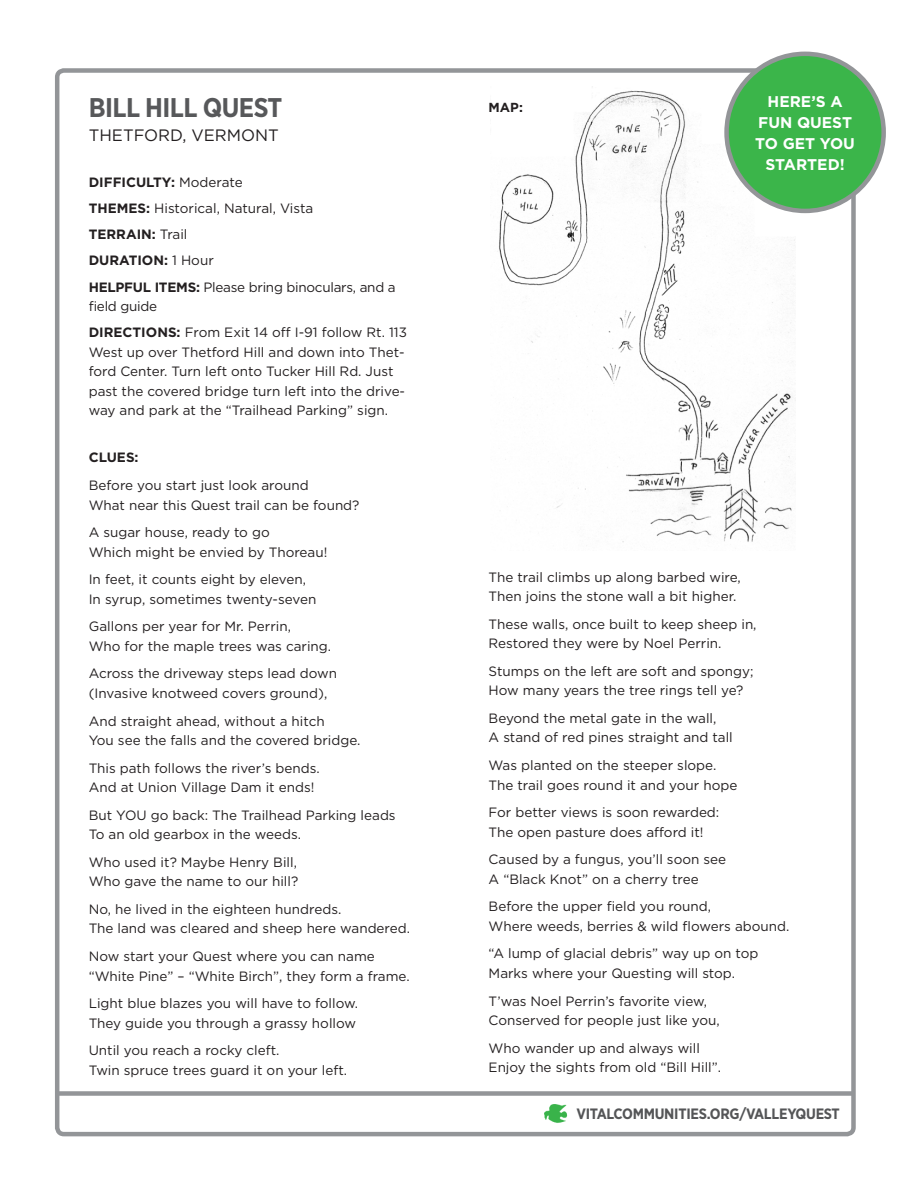
<style>
.page{position:relative;width:918px;height:1188px;background:#fff}
.page>*{position:absolute;margin:0;border:0;box-sizing:border-box;transform-origin:0 0}
.t1{font:700 27px "Gotham Narrow";letter-spacing:-.02em;color:#57585a}
.t2{font:16.5px "Gotham";color:#231f20}
.t3{font:700 15.45px/21.1px "Gotham";color:#fff;text-align:center}
.t4{font:700 15px "Gotham Narrow";letter-spacing:-.02em;color:#545557}
.t5{font:13.5px/19.5px "Gotham";color:#231f20}
.t6{font:700 13.5px "Gotham";color:#231f20}
.t7{font:13.5px/19.5px "Gotham";letter-spacing:-.02em;color:#231f20}
.t8{font:700 13.05px "Gotham";color:#231f20}
.s1{font-weight:400}
.s2{font-weight:700}
</style>
<div class="page">
<img style="left:499px;top:87px;width:296px;height:455px">
<div style="left:55px;top:68px;width:801px;height:1068px;border:4px solid #939598;border-radius:7px"></div>
<div style="left:727px;top:54px;width:157px;height:157px;background:#3bb54a;border-radius:50%"></div>
<div style="left:724px;top:52px;width:162px;height:161px;border:4px solid #939598;border-radius:50%"></div>
<div style="left:57px;top:1091px;width:797px;height:5px;background:#939598"></div>
<img style="left:544px;top:1105px;width:24px;height:18px">
<p class="t1" style="left:89px;top:90px;width:195px">BILL HILL QUEST</p>
<p class="t2" style="left:89px;top:124px;width:192px">THETFORD, VERMONT</p>
<p class="t6" style="left:89px;top:173px;width:155px">DIFFICULTY: <span class="s1">Moderate</span></p>
<p class="t5" style="left:89px;top:198px;width:226px"><span class="s2">THEMES:</span> Historical, Natural, Vista</p>
<p class="t6" style="left:89px;top:225px;width:100px">TERRAIN: <span class="s1">Trail</span></p>
<p class="t6" style="left:89px;top:252px;width:127px">DURATION: <span class="s1">1 Hour</span></p>
<p class="t7" style="left:89px;top:277px;width:308px"><span class="s2">HELPFUL ITEMS:</span> Please bring binoculars, and a field guide</p>
<p class="t5" style="left:89px;top:323px;width:320px"><span class="s2">DIRECTIONS:</span> From Exit 14 off I-91 follow Rt. 113<br>West up over Thetford Hill and down into Thet&shy;ford Center. Turn left onto Tucker Hill Rd. Just past the covered bridge turn left into the drive&shy;way and park at the “Trailhead Parking” sign.</p>
<p class="t6" style="left:89px;top:449px;width:51px">CLUES:</p>
<p class="t5" style="left:89px;top:475px;width:272px">Before you start just look around<br>What near this Quest trail can be found?</p>
<p class="t5" style="left:89px;top:522px;width:240px">A sugar house, ready to go<br>Which might be envied by Thoreau!</p>
<p class="t5" style="left:89px;top:569px;width:229px">In feet, it counts eight by eleven,<br>In syrup, sometimes twenty-seven</p>
<p class="t5" style="left:89px;top:617px;width:244px">Gallons per year for Mr. Perrin,<br>Who for the maple trees was caring.</p>
<p class="t5" style="left:89px;top:664px;width:250px">Across the driveway steps lead down (Invasive knotweed covers ground),</p>
<p class="t5" style="left:89px;top:711px;width:273px">And straight ahead, without a hitch<br>You see the falls and the covered bridge.</p>
<p class="t5" style="left:89px;top:758px;width:233px">This path follows the river’s bends.<br>And at Union Village Dam it ends!</p>
<p class="t5" style="left:89px;top:805px;width:308px">But YOU go back: The Trailhead Parking leads<br>To an old gearbox in the weeds.</p>
<p class="t5" style="left:89px;top:852px;width:211px">Who used it? Maybe Henry Bill,<br>Who gave the name to our hill?</p>
<p class="t5" style="left:89px;top:899px;width:323px">No, he lived in the eighteen hundreds.<br>The land was cleared and sheep here wandered.</p>
<p class="t5" style="left:89px;top:946px;width:323px">Now start your Quest where you can name “White Pine” – “White Birch”, they form a frame.</p>
<p class="t5" style="left:89px;top:993px;width:271px">Light blue blazes you will have to follow.<br>They guide you through a grassy hollow</p>
<p class="t5" style="left:89px;top:1040px;width:260px">Until you reach a rocky cleft.<br>Twin spruce trees guard it on your left.</p>
<p class="t8" style="left:489px;top:98px;width:36px">MAP:</p>
<p class="t3" style="left:755px;top:91px;width:101px">HERE’S A<br>FUN QUEST<br>TO GET YOU<br>STARTED!</p>
<p class="t5" style="left:489px;top:567px;width:254px">The trail climbs up along barbed wire,<br>Then joins the stone wall a bit higher.</p>
<p class="t5" style="left:489px;top:614px;width:269px">These walls, once built to keep sheep in,<br>Restored they were by Noel Perrin.</p>
<p class="t5" style="left:489px;top:661px;width:267px">Stumps on the left are soft and spongy;<br>How many years the tree rings tell ye?</p>
<p class="t5" style="left:489px;top:708px;width:246px">Beyond the metal gate in the wall,<br>A stand of red pines straight and tall</p>
<p class="t5" style="left:489px;top:755px;width:250px">Was planted on the steeper slope.<br>The trail goes round it and your hope</p>
<p class="t5" style="left:489px;top:802px;width:232px">For better views is soon rewarded:<br>The open pasture does afford it!</p>
<p class="t5" style="left:489px;top:849px;width:239px">Caused by a fungus, you’ll soon see<br>A “Black Knot” on a cherry tree</p>
<p class="t5" style="left:489px;top:897px;width:302px">Before the upper field you round,<br>Where weeds, berries &amp; wild flowers abound.</p>
<p class="t5" style="left:489px;top:944px;width:271px">“A lump of glacial debris” way up on top<br>Marks where your Questing will stop.</p>
<p class="t5" style="left:489px;top:991px;width:233px">T’was Noel Perrin’s favorite view,<br>Conserved for people just like you,</p>
<p class="t5" style="left:489px;top:1038px;width:234px">Who wander up and always will<br>Enjoy the sights from old “Bill Hill”.</p>
<p class="t4" style="left:576px;top:1104px;width:265px">VITALCOMMUNITIES.ORG/VALLEYQUEST</p>
</div>
